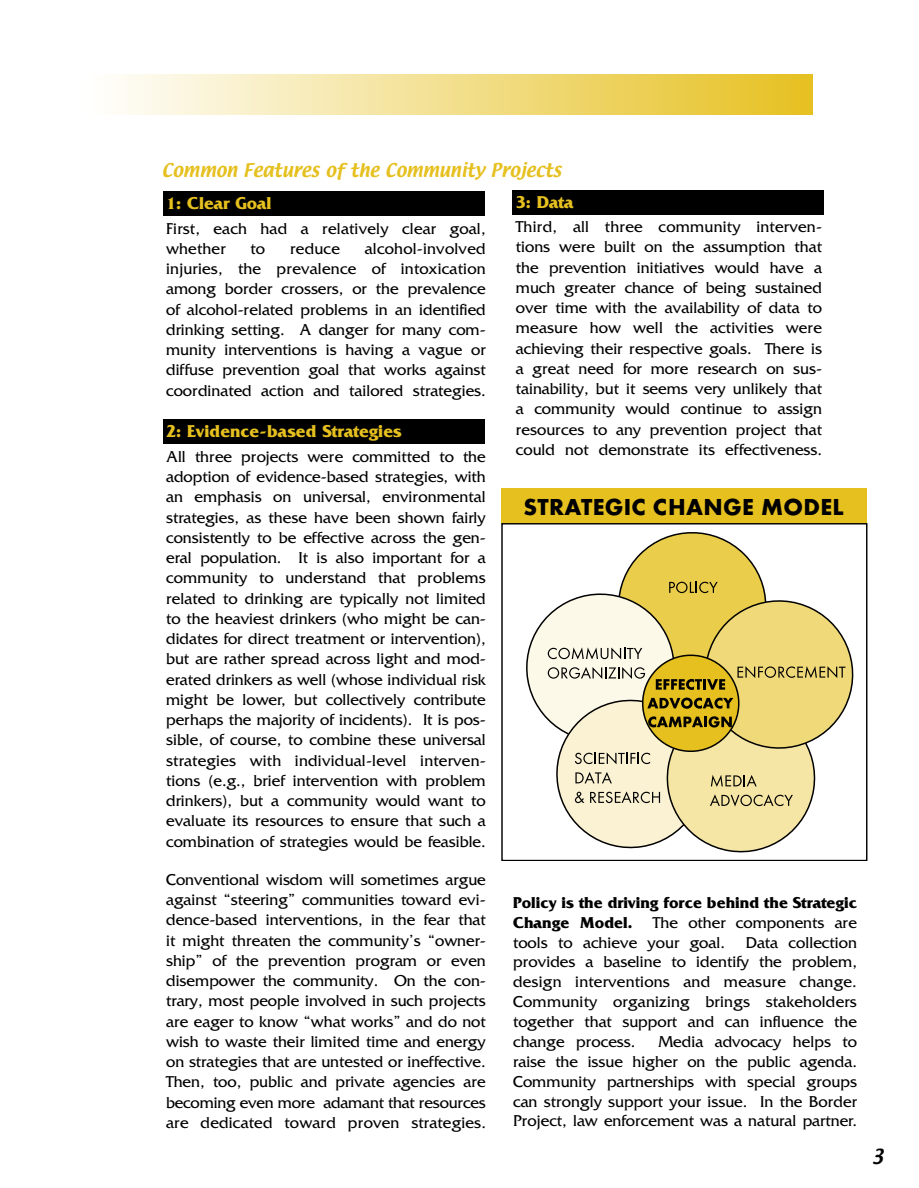
<style>
.page{position:relative;width:919px;height:1188px;background:#fff}
.page>*{position:absolute;margin:0;border:0;box-sizing:border-box;transform-origin:0 0}
.t1{font:700 24px "Futura T";letter-spacing:.01em;color:#000}
.t2{font:700 18px "Friz Quadrata";color:#e6c01f}
.t3{font:18px "Textile";color:#000}
.t4{font:16.5px/20.2px "Friz Quadrata";color:#000;text-align:justify}
.t5{font:700 16.5px/20px "Friz Quadrata";color:#000;text-align:justify}
.t6{font:16.5px "Textile";color:#e6c01f}
.s1{font-weight:400}
</style>
<div class="page">
<div style="left:512px;top:190px;width:311px;height:24px;background:#000"></div>
<div style="left:163px;top:419px;width:322px;height:25px;background:#000"></div>
<div style="left:163px;top:191px;width:322px;height:25px;background:#000"></div>
<div style="left:83px;top:74px;width:729px;height:41px;background:linear-gradient(to right,#fff,#e6c121)"></div>
<div style="left:501px;top:488px;width:366px;height:36px;background:#e6c01f"></div>
<div style="left:501px;top:523px;width:366px;height:338px;border:1px solid #000"></div>
<svg style="left:526px;top:532px;width:328px;height:321px"></svg>
<p class="t6" style="left:162px;top:159px;width:401px">Common Features of the Community Projects</p>
<p class="t2" style="left:166px;top:193px;width:107px">1: Clear Goal</p>
<p class="t4" style="left:166px;top:218px;width:321px">First, each had a relatively clear goal, whether</p>
<p class="t4" style="left:166px;top:238px;width:321px;text-indent:199px">alcohol-involved injuries, the prevalence of intoxication among border crossers, or the prevalence of alcohol-related problems in an identified drinking setting. A danger for many com&shy;munity interventions is having a vague or diffuse prevention goal that works against coordinated action and tailored strategies.</p>
<p class="t2" style="left:166px;top:422px;width:237px">2: Evidence-based Strategies</p>
<p class="t4" style="left:166px;top:447px;width:321px">All three projects were committed to the adoption of evidence-based strategies, with an emphasis on universal, environmental strategies, as these have been shown fairly consistently to be effective across the gen&shy;eral population. It is also important for a community to understand that problems related to drinking are typically not limited to the heaviest drinkers (who might be can&shy;didates for direct treatment or intervention), but are rather spread across light and mod&shy;erated drinkers as well (whose individual risk might be lower, but collectively contribute perhaps the majority of incidents). It is pos&shy;sible, of course, to combine these universal strategies with individual-level interven&shy;tions (e.g., brief intervention with problem drinkers), but a community would want to evaluate its resources to ensure that such a combination of strategies would be feasible.</p>
<p class="t4" style="left:166px;top:870px;width:321px">Conventional wisdom will sometimes argue against “steering” communities toward evi&shy;dence-based interventions, in the fear that it might threaten the community’s “owner&shy;ship” of the prevention program or even disempower the community. On the con&shy;trary, most people involved in such projects are eager to know “what works” and do not wish to waste their limited time and energy on strategies that are untested or ineffective.<br>Then, too, public and private agencies are becoming even more adamant that resources are dedicated toward proven strategies.</p>
<p class="t4" style="left:250px;top:238px;width:16px">to</p>
<p class="t4" style="left:290px;top:238px;width:51px">reduce</p>
<p class="t2" style="left:516px;top:192px;width:59px">3: Data</p>
<p class="t4" style="left:516px;top:217px;width:308px">Third, all three community interven&shy;tions were built on the assumption that the prevention initiatives would have a much greater chance of being sustained over time with the availability of data to measure how well the activities were achieving their respective goals. There is a great need for more research on sus&shy;tainability, but it seems very unlikely that a community would continue to assign resources to any prevention project that could not demonstrate its effectiveness.</p>
<p class="t1" style="left:523px;top:493px;width:321px">STRATEGIC CHANGE MODEL</p>
<p class="t5" style="left:513px;top:892px;width:345px">Policy is the driving force behind the Strategic Change Model. <span class="s1">The other components are tools to achieve your goal.</span></p>
<p class="t4" style="left:513px;top:932px;width:345px;text-indent:233px">Data collection provides a baseline to identify the problem, design interventions and measure change.<br>Community organizing brings stakeholders together that support and can influence the change process.</p>
<p class="t4" style="left:513px;top:1032px;width:345px;text-indent:145px">Media advocacy helps to raise the issue higher on the public agenda.<br>Community partnerships with special groups can strongly support your issue. In the Border Project, law enforcement was a natural partner.</p>
<p class="t3" style="left:871px;top:1144px;width:14px">3</p>
</div>
